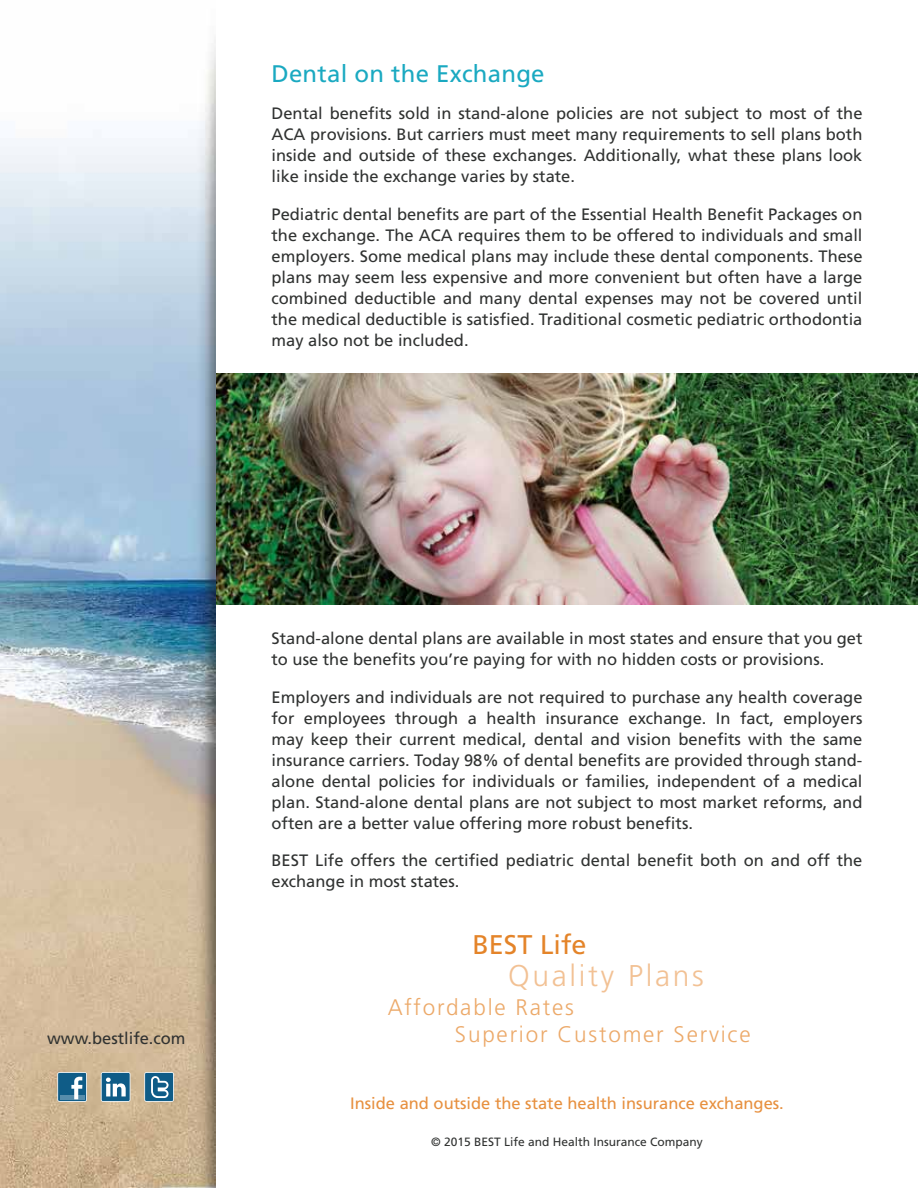
<style>
.page{position:relative;width:918px;height:1188px;background:#fff}
.page>*{position:absolute;margin:0;border:0;box-sizing:border-box;transform-origin:0 0}
.t1{font:300 30px "Frutiger";letter-spacing:.09em;color:#f2c194}
.t2{font:27px "Frutiger";color:#e48429}
.t3{font:24px "Frutiger";letter-spacing:.01em;color:#1aa9c1}
.t4{font:300 22.5px "Frutiger";letter-spacing:.08em;color:#eca969}
.t5{font:16.5px/21px "Frutiger";color:#303231;text-align:justify}
.t6{font:16.5px "Frutiger";color:#e7903f}
.t7{font:12px "Frutiger";color:#303231}
</style>
<div class="page">
<img style="left:0;top:39px;width:216px;height:1149px">
<svg style="left:57px;top:1072px;width:30px;height:30px"></svg>
<svg style="left:101px;top:1072px;width:29px;height:30px"></svg>
<svg style="left:144px;top:1072px;width:30px;height:30px"></svg>
<img style="left:216px;top:373px;width:702px;height:231px">
<h3 class="t3" style="left:272px;top:60px;width:275px">Dental on the Exchange</h3>
<p class="t5" style="left:272px;top:103px;width:593px">Dental benefits sold in stand-alone policies are not subject to most of the ACA provisions. But carriers must meet many requirements to sell plans both inside and outside of these exchanges. Additionally, what these plans look like inside the exchange varies by state.</p>
<p class="t5" style="left:272px;top:203px;width:593px">Pediatric dental benefits are part of the Essential Health Benefit Packages on the exchange. The ACA requires them to be offered to individuals and small employers. Some medical plans may include these dental components. These plans may seem less expensive and more convenient but often have a large combined deductible and many dental expenses may not be covered until the medical deductible is satisfied. Traditional cosmetic pediatric orthodontia may also not be included.</p>
<p class="t5" style="left:47px;top:1028px;width:140px">www.bestlife.com</p>
<p class="t5" style="left:272px;top:628px;width:593px">Stand-alone dental plans are available in most states and ensure that you get to use the benefits you’re paying for with no hidden costs or provisions.</p>
<p class="t5" style="left:272px;top:686px;width:593px">Employers and individuals are not required to purchase any health coverage for employees through a health insurance exchange. In fact, employers may keep their current medical, dental and vision benefits with the same insurance carriers. Today 98% of dental benefits are provided through stand&shy;alone dental policies for individuals or families, independent of a medical plan. Stand-alone dental plans are not subject to most market reforms, and often are a better value offering more robust benefits.</p>
<p class="t5" style="left:272px;top:850px;width:593px">BEST Life offers the certified pediatric dental benefit both on and off the exchange in most states.</p>
<h2 class="t2" style="left:472px;top:928px;width:116px">BEST Life</h2>
<h1 class="t1" style="left:508px;top:958px;width:197px">Quality Plans</h1>
<h3 class="t4" style="left:455px;top:1021px;width:297px">Superior Customer Service</h3>
<h3 class="t4" style="left:388px;top:994px;width:188px">Affordable Rates</h3>
<p class="t6" style="left:350px;top:1093px;width:435px">Inside and outside the state health insurance exchanges.</p>
<p class="t7" style="left:431px;top:1134px;width:273px">© 2015 BEST Life and Health Insurance Company</p>
</div>
